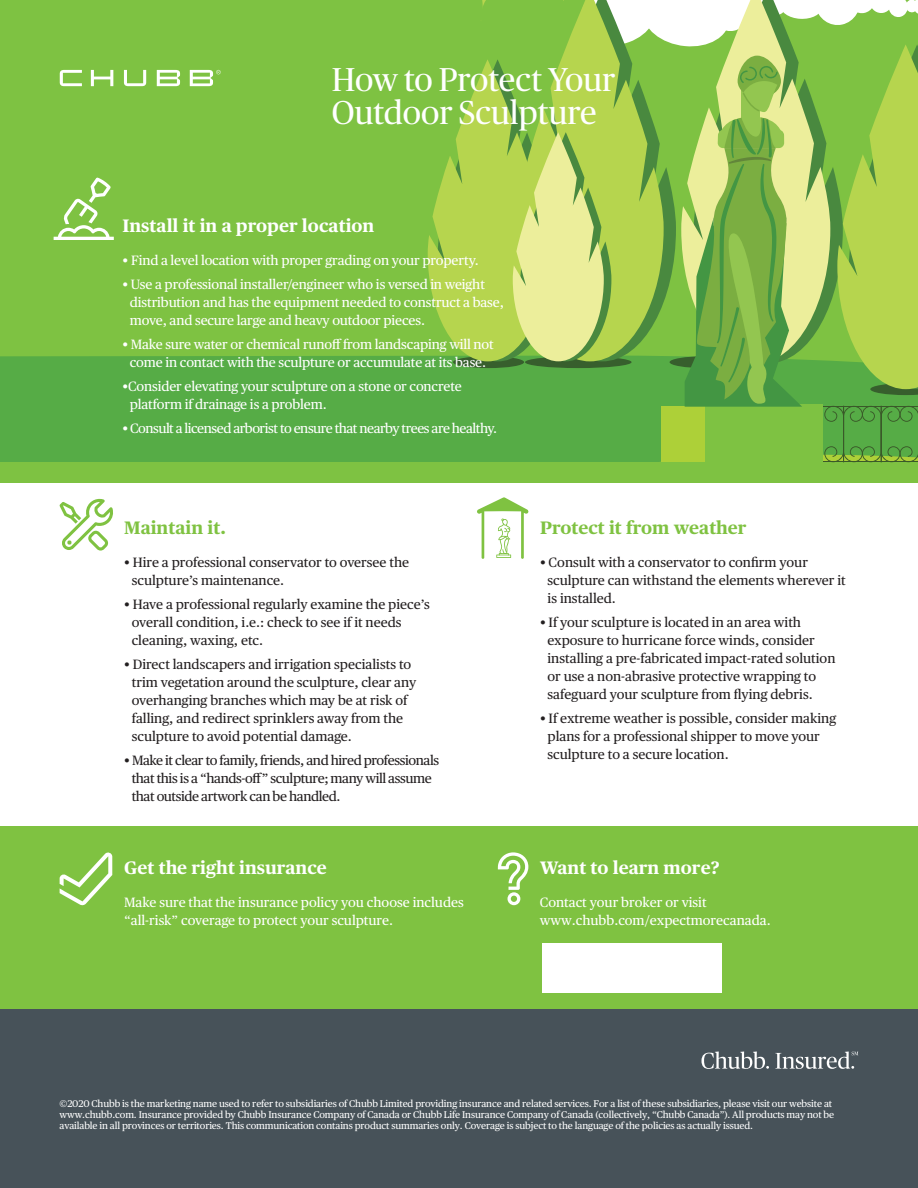
<style>
.page{position:relative;width:918px;height:1188px;background:#fff}
.page>*{position:absolute;margin:0;border:0;box-sizing:border-box;transform-origin:0 0}
.t1{font:33px/33px "Chubb Publico";color:#fff}
.t2{font:700 18px "Chubb Publico Text";color:#fff}
.t3{font:700 18px "Chubb Publico Text";color:#7fc241}
.t4{font:13.5px/18px "Chubb Publico Text";color:#231f20}
.t5{font:13.5px/18px "Chubb Publico Text";letter-spacing:-.01em;color:#fff}
.t6{font:13.5px/18px "Chubb Publico Text";letter-spacing:-.03em;color:#231f20}
.t7{font:13.5px "Chubb Publico Text";letter-spacing:-.035em;color:#fff}
.t8{font:9.75px/11.1px "Chubb Publico Text";letter-spacing:-.01em;color:#fff}
</style>
<div class="page">
<div style="left:0;top:826px;width:918px;height:189px;background:#7fc241"></div>
<div style="left:0;top:1010px;width:918px;height:178px;background:#475259"></div>
<div style="left:0;top:414px;width:918px;height:68px;background:#56ac46"></div>
<div style="left:0;top:21px;width:354px;height:333px;background:#7ec242"></div>
<div style="left:0;top:354px;width:354px;height:60px;background:#56ac46"></div>
<div style="left:0;top:462px;width:918px;height:20px;background:#7ec242"></div>
<svg style="left:354px;top:0;width:564px;height:463px;background:#91c454"></svg>
<div style="left:55px;top:0;width:388px;height:11px;background:#7ec242"></div>
<div style="left:0;top:0;width:402px;height:21px;background:#7ec242"></div>
<svg style="left:60px;top:70px;width:161px;height:16px"></svg>
<svg style="left:701px;top:1052px;width:68px;height:17px"></svg>
<svg style="left:775px;top:1052px;width:83px;height:17px"></svg>
<svg style="left:60px;top:852px;width:52px;height:54px"></svg>
<svg style="left:54px;top:177px;width:60px;height:63px"></svg>
<svg style="left:59px;top:499px;width:54px;height:52px"></svg>
<svg style="left:477px;top:497px;width:52px;height:62px"></svg>
<svg style="left:498px;top:852px;width:30px;height:53px"></svg>
<div style="left:542px;top:943px;width:180px;height:50px;background:#fff"></div>
<h1 class="t1" style="left:332px;top:61px;width:285px">How to Protect Your<br>Outdoor Sculpture</h1>
<h2 class="t2" style="left:122px;top:212px;width:254px">Install it in a proper location</h2>
<p class="t5" style="left:122px;top:250px;width:358px">• Find a level location with proper grading on your property.</p>
<p class="t5" style="left:130px;top:274px;width:376px;text-indent:-8px">• Use a professional installer/engineer who is versed in weight distribution and has the equipment needed to construct a base, move, and secure large and heavy outdoor pieces.</p>
<p class="t5" style="left:122px;top:334px;width:373px;text-align:center">• Make sure water or chemical runoff from landscaping will not come in contact with the sculpture or accumulate at its base.</p>
<p class="t5" style="left:130px;top:376px;width:333px;text-indent:-8px">•Consider elevating your sculpture on a stone or concrete platform if drainage is a problem.</p>
<p class="t7" style="left:122px;top:418px;width:376px">• Consult a licensed arborist to ensure that nearby trees are healthy.</p>
<h2 class="t3" style="left:124px;top:514px;width:103px">Maintain it.</h2>
<p class="t4" style="left:132px;top:553px;width:279px;text-indent:-8px">• Hire a professional conservator to oversee the sculpture’s maintenance.</p>
<p class="t4" style="left:132px;top:595px;width:300px;text-indent:-8px">• Have a professional regularly examine the piece’s overall condition, i.e.: check to see if it needs cleaning, waxing, etc.</p>
<p class="t4" style="left:132px;top:655px;width:286px;text-indent:-8px">• Direct landscapers and irrigation specialists to trim vegetation around the sculpture, clear any overhanging branches which may be at risk of falling, and redirect sprinklers away from the sculpture to avoid potential damage.</p>
<p class="t6" style="left:132px;top:751px;width:309px;text-indent:-8px">• Make it clear to family, friends, and hired professionals that this is a “hands-off” sculpture; many will assume that outside artwork can be handled.</p>
<h2 class="t2" style="left:124px;top:853px;width:204px">Get the right insurance</h2>
<p class="t5" style="left:124px;top:892px;width:341px">Make sure that the insurance policy you choose includes “all-risk” coverage to protect your sculpture.</p>
<h2 class="t3" style="left:540px;top:514px;width:208px">Protect it from weather</h2>
<p class="t4" style="left:548px;top:553px;width:300px;text-indent:-8px">• Consult with a conservator to confirm your sculpture can withstand the elements wherever it is installed.</p>
<p class="t4" style="left:548px;top:613px;width:290px;text-indent:-8px">• If your sculpture is located in an area with exposure to hurricane force winds, consider installing a pre-fabricated impact-rated solution or use a non-abrasive protective wrapping to safeguard your sculpture from flying debris.</p>
<p class="t4" style="left:548px;top:709px;width:290px;text-indent:-8px">• If extreme weather is possible, consider making plans for a professional shipper to move your sculpture to a secure location.</p>
<h2 class="t2" style="left:540px;top:854px;width:181px">Want to learn more?</h2>
<p class="t5" style="left:540px;top:893px;width:232px">Contact your broker or visit www.chubb.com/expectmorecanada.</p>
<p class="t8" style="left:59px;top:1097px;width:776px">©2020 Chubb is the marketing name used to refer to subsidiaries of Chubb Limited providing insurance and related services. For a list of these subsidiaries, please visit our website at www.chubb.com. Insurance provided by Chubb Insurance Company of Canada or Chubb Life Insurance Company of Canada (collectively, “Chubb Canada”). All products may not be available in all provinces or territories. This communication contains product summaries only. Coverage is subject to the language of the policies as actually issued.</p>
</div>
